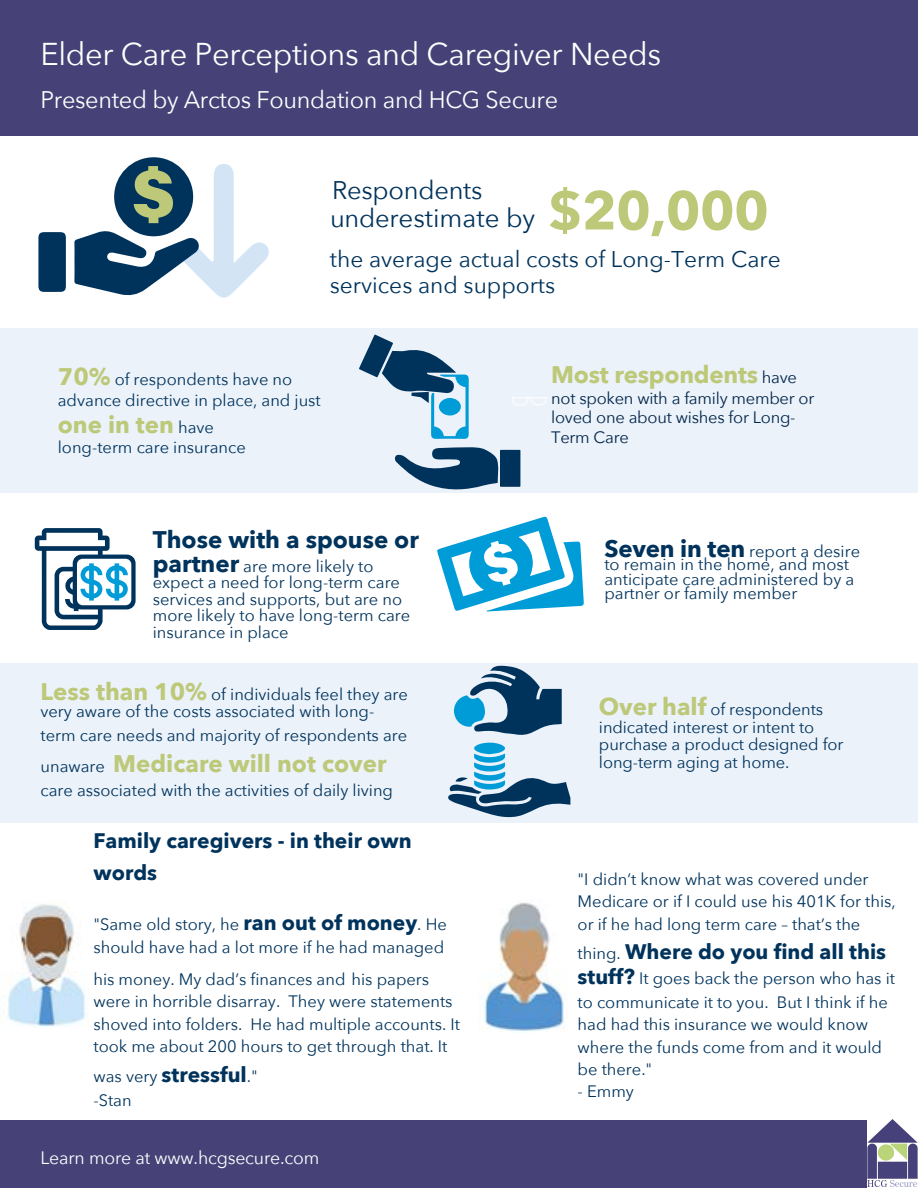
<style>
.page{position:relative;width:918px;height:1188px;background:#fff}
.page>*{position:absolute;margin:0;border:0;box-sizing:border-box;transform-origin:0 0}
.t1{font:70.95px "Acumin Variable Concept";color:#bdc979}
.t2{font:31.5px "Avenir Next";letter-spacing:-.01em;color:#fff}
.t3{font:25.95px "Avenir Next";color:#00335c}
.t4{font:25.5px "Avenir Next";letter-spacing:-.01em;color:#00335c}
.t5{font:700 24px "Avenir Next";color:#bdc979}
.t6{font:24px "Avenir Next";letter-spacing:-.015em;color:#fff}
.t7{font:700 24px "Avenir Next";color:#00335c}
.t8{font:22.8px/26px "Avenir Next";color:#00335c}
.t9{font:700 21px/31.7px "Avenir Next";color:#00335c}
.t10{font:18px "Avenir Next";letter-spacing:-.01em;color:#fff}
.t11{font:16.5px/16.5px "Avenir Next";color:#00335c}
.t12{font:16.5px/19.5px "Avenir Next";letter-spacing:-.015em;color:#02254a}
.s1{font-size:25.5px}
.s2{font-weight:700;font-size:54px;color:#bdc979}
.s3{font-weight:700;font-size:24px;color:#bdc979}
.s4{font-weight:400;font-size:16.5px;color:#00335c}
.s5{font-weight:400;font-size:16.5px;color:#02254a}
.s6{font-weight:700;font-size:24px}
.s7{font-weight:700;font-size:21px}
.s8{font-weight:700;font-size:24px;color:#00325c}
.s9{font-weight:400;font-size:16.5px}
</style>
<div class="page">
<div style="left:0;top:1121px;width:918px;height:67px;background:#464278"></div>
<div style="left:0;top:0;width:918px;height:135px;background:#464278"></div>
<div style="left:0;top:328px;width:918px;height:164px;background:#ebf2fa"></div>
<div style="left:0;top:663px;width:918px;height:160px;background:#ebf2fa"></div>
<img style="left:0;top:904px;width:86px;height:124px">
<img style="left:483px;top:902px;width:82px;height:130px">
<svg style="left:512px;top:397px;width:35px;height:9px"></svg>
<svg style="left:437px;top:516px;width:147px;height:95px"></svg>
<svg style="left:395px;top:447px;width:104px;height:43px"></svg>
<div style="left:500px;top:450px;width:20px;height:37px;background:#00335c"></div>
<svg style="left:359px;top:335px;width:110px;height:104px"></svg>
<svg style="left:453px;top:666px;width:109px;height:69px"></svg>
<svg style="left:448px;top:742px;width:122px;height:76px"></svg>
<svg style="left:74px;top:164px;width:195px;height:134px"></svg>
<svg style="left:38px;top:232px;width:28px;height:60px;background:#093a61"></svg>
<div style="left:114px;top:157px;width:79px;height:79px;background:#00335c;border-radius:50%"></div>
<svg style="left:35px;top:528px;width:101px;height:102px"></svg>
<img style="left:867px;top:1119px;width:50px;height:68px">
<h2 class="t2" style="left:40px;top:27px;width:622px">Elder Care Perceptions and Caregiver Needs</h2>
<h3 class="t6" style="left:40px;top:80px;width:519px">Presented by Arctos Foundation and HCG Secure</h3>
<h1 class="t1" style="left:132px;top:144px;width:45px">$</h1>
<h3 class="t4" style="left:332px;top:169px;width:152px">Respondents</h3>
<h3 class="t3" style="left:330px;top:196px;width:440px"><span class="s1">under</span>estimate by <span class="s2">$20,000</span></h3>
<h3 class="t8" style="left:330px;top:245px;width:452px">the average actual costs of Long-Term Care services and supports</h3>
<p class="t11" style="left:58px;top:368px;width:265px;line-height:20.9px"><span class="s3">70%</span> of respondents have no advance directive in place, and just</p>
<h3 class="t5" style="left:58px;top:403px;width:158px">one in ten <span class="s4">have</span></h3>
<p class="t11" style="left:58px;top:439px;width:190px">long-term care insurance</p>
<h3 class="t5" style="left:551px;top:354px;width:247px">Most respondents <span class="s5">have</span></h3>
<p class="t12" style="left:551px;top:388px;width:265px">not spoken with a family member or loved one about wishes for Long-<br>Term Care</p>
<h3 class="t7" style="left:153px;top:518px;width:268px">Those with a spouse or</h3>
<p class="t11" style="left:153px;top:557px;width:259px"><span class="s6">partner</span> are more likely to expect a need for long-term care services and supports, but are no more likely to have long-term care insurance in place</p>
<p class="t11" style="left:40px;top:686px;width:369px"><span class="s3">Less than 10%</span> of individuals feel they are very aware of the costs associated with long-</p>
<p class="t11" style="left:40px;top:726px;width:368px">term care needs and majority of respondents are</p>
<h3 class="t5" style="left:40px;top:743px;width:348px"><span class="s4">unaware</span> Medicare will not cover</h3>
<p class="t11" style="left:40px;top:782px;width:354px">care associated with the activities of daily living</p>
<p class="t9" style="left:93px;top:825px;width:320px">Family caregivers - in their own words</p>
<p class="t11" style="left:93px;top:912px;width:355px;line-height:23px">"Same old story, he <span class="s7">ran out of money</span>. He should have had a lot more if he had managed</p>
<p class="t11" style="left:93px;top:967px;width:368px;line-height:22.5px">his money. My dad’s finances and his papers were in horrible disarray. They were statements shoved into folders. He had multiple accounts. It took me about 200 hours to get through that. It</p>
<p class="t11" style="left:93px;top:1064px;width:166px;line-height:24.2px">was very <span class="s7">stressful</span>." -Stan</p>
<p class="t10" style="left:40px;top:1143px;width:280px">Learn more at www.hcgsecure.com</p>
<p class="t11" style="left:604px;top:543px;width:257px;line-height:14.1px"><span class="s8">Seven in ten</span> report a desire to remain in the home, and most anticipate care administered by a partner or family member</p>
<p class="t11" style="left:599px;top:699px;width:246px;line-height:17.7px"><span class="s3">Over half</span> of respondents indicated interest or intent to purchase a product designed for long-term aging at home.</p>
<p class="t11" style="left:578px;top:867px;width:320px;line-height:22.4px">"I didn’t know what was covered under<br>Medicare or if I could use his 401K for this, or if he had long term care – that’s the</p>
<p class="t9" style="left:578px;top:936px;width:310px"><span class="s9">thing.</span> Where do you find all this</p>
<p class="t11" style="left:578px;top:966px;width:319px;line-height:23.7px"><span class="s7">stuff?</span> It goes back the person who has it to communicate it to you. But I think if he</p>
<p class="t11" style="left:578px;top:1013px;width:306px;line-height:22.2px">had had this insurance we would know where the funds come from and it would be there."</p>
<p class="t11" style="left:578px;top:1082px;width:58px">- Emmy</p>
</div>
